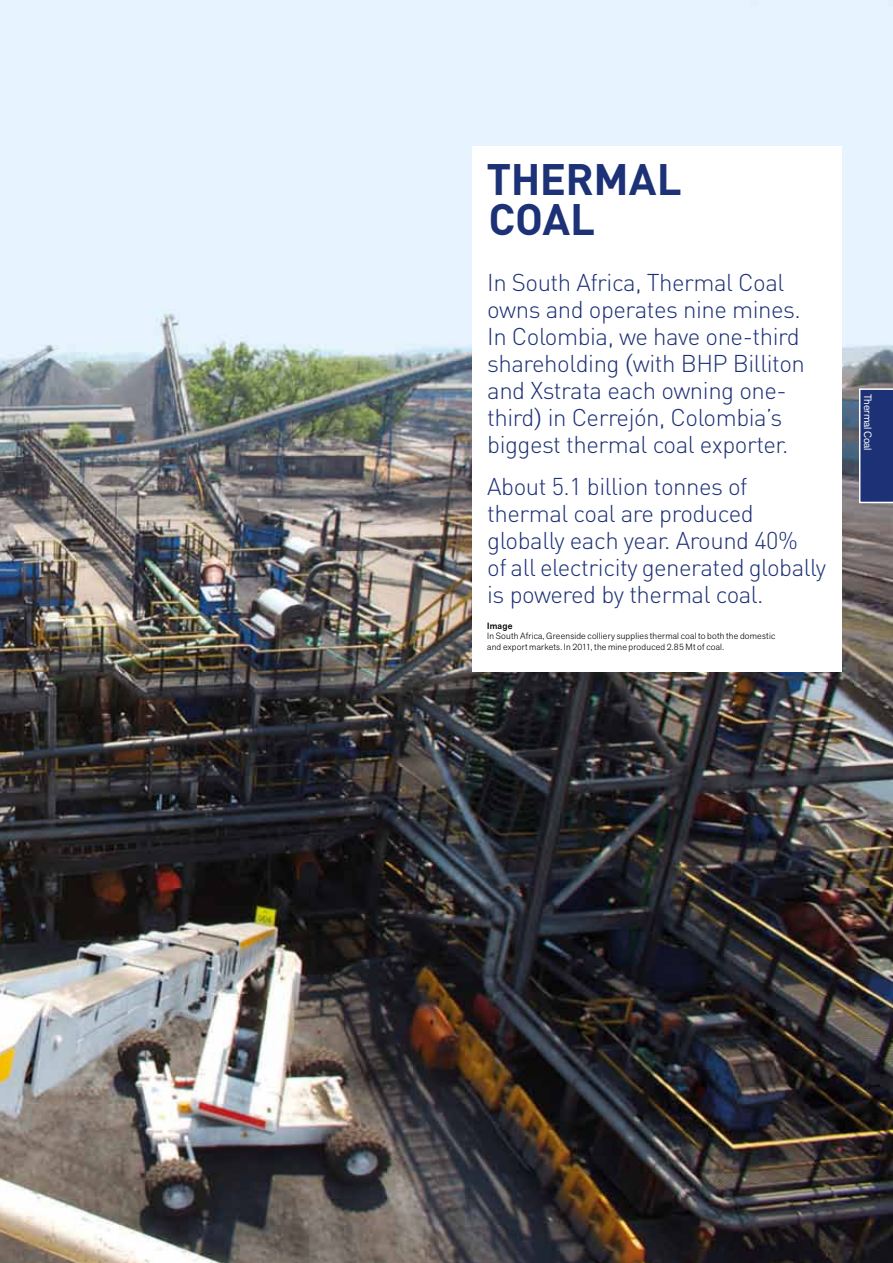
<style>
.page{position:relative;width:893px;height:1263px;background:#fff}
.page>*{position:absolute;margin:0;border:0;box-sizing:border-box;transform-origin:0 0}
.t1{font:700 43.5px/40.5px "DINOT";letter-spacing:-.01em;color:#1d3176}
.t2{font:300 24px/27px "DINOT";letter-spacing:-.02em;color:#1d3176}
.t3{font:10.5px "Akzid Grtsk Next";letter-spacing:-.01em;color:#fff}
.t4{font:300 9px/10.5px "Akzid Grtsk Next";letter-spacing:.025em;color:#000}
.t5{font:500 9px "Akzid Grtsk Next";letter-spacing:.025em;color:#000}
.s1{font-family:"Akzid Grtsk Next"}
</style>
<div class="page">
<img style="left:0;top:0;width:893px;height:1263px">
<div style="left:472px;top:147px;width:370px;height:525px;background:#fff"></div>
<svg style="left:859px;top:388px;width:34px;height:115px;background:#2c3e7f"></svg>
<h1 class="t1" style="left:486px;top:157px;width:197px">THERMAL<br>COAL</h1>
<p class="t2" style="left:487px;top:268px;width:319px">In South Africa, Thermal Coal owns and operates nine mines.<br>In Colombia, we have one-third shareholding <span class="s1">(</span>with BHP Billiton and Xstrata each owning one&shy;third<span class="s1">)</span> in Cerrejón, Colombia’s biggest thermal coal exporter.</p>
<p class="t2" style="left:487px;top:472px;width:340px">About 5.1 billion tonnes of thermal coal are produced globally each year. Around 40%<br>of all electricity generated globally is powered by thermal coal.</p>
<p class="t5" style="left:487px;top:620px;width:27px">Image</p>
<p class="t4" style="left:487px;top:631px;width:289px">In South Africa, Greenside colliery supplies thermal coal to both the domestic and export markets. In 2011, the mine produced 2.85 Mt of coal.</p>
<p class="t3" style="left:875px;top:394px;width:59px;rotate:90deg">Thermal Coal</p>
</div>
